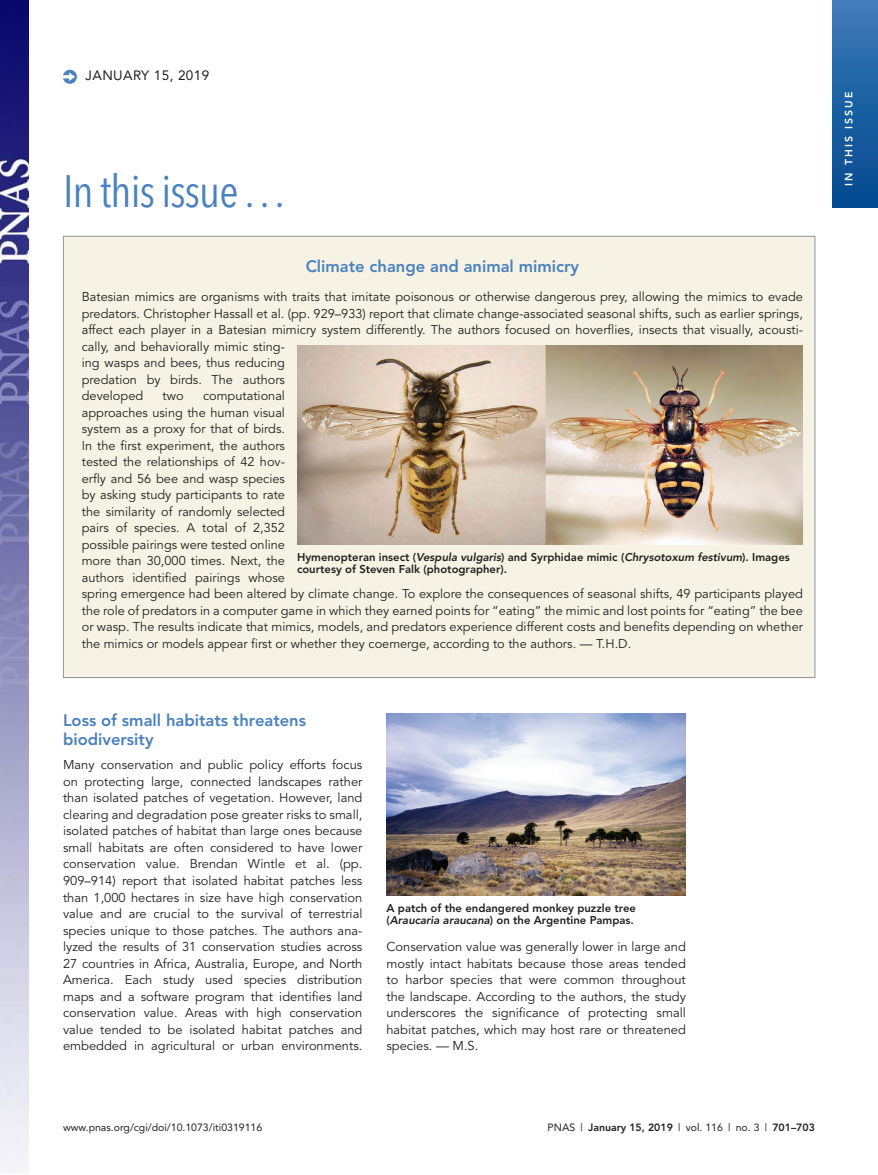
<style>
.page{position:relative;width:878px;height:1175px;background:#fff}
.page>*{position:absolute;margin:0;border:0;box-sizing:border-box;transform-origin:0 0}
.t1{font:condensed 45px "Avenir Next LT Pro";letter-spacing:-.02em;color:#4a81be}
.t2{font:800 16.5px/19.5px "Avenir";color:#4a81be}
.t3{font:13.5px "Avenir";letter-spacing:.03em;color:#231f20}
.t4{font:12.75px/16.5px "Avenir";color:#231f20}
.t5{font:800 11.25px/12.3px "Avenir";color:#231f20}
.t6{font:800 10.5px "Avenir";color:#231f20}
.t7{font:10.5px "Avenir";color:#231f20}
.t8{font:800 10.5px "Avenir";letter-spacing:.2em;color:#fff}
.s1{font-family:"Avenir LT Std";font-style:italic}
.s2{font-weight:400}
</style>
<div class="page">
<img style="left:0;top:0;width:28px;height:1173px">
<svg style="left:63px;top:70px;width:14px;height:14px"></svg>
<div style="left:832px;top:0;width:46px;height:207px;background:linear-gradient(to bottom,#3f7bb9,#00488e)"></div>
<div style="left:63px;top:236px;width:752px;height:442px;background:#f6f3e5;border:1px solid #939598"></div>
<img style="left:297px;top:345px;width:505px;height:200px">
<img style="left:386px;top:713px;width:300px;height:183px">
<p class="t3" style="left:86px;top:68px;width:125px">JANUARY 15, 2019</p>
<h1 class="t1" style="left:63px;top:164px;width:223px">In this issue . . .</h1>
<p class="t2" style="left:306px;top:256px;width:275px">Climate change and animal mimicry</p>
<p class="t4" style="left:82px;top:289px;width:722px">Batesian mimics are organisms with traits that imitate poisonous or otherwise dangerous prey, allowing the mimics to evade predators. Christopher Hassall et al. (pp. 929–933) report that climate change-associated seasonal shifts, such as earlier springs, affect each player in a Batesian mimicry system differently. The authors focused on hoverflies, insects that visually, acousti&shy;cally, and behaviorally mimic sting-<br>ing wasps and bees, thus reducing<br>predation by birds. The authors<br>developed</p>
<p class="t4" style="left:82px;top:388px;width:722px;text-indent:121px">computational<br>approaches using the human visual<br>system as a proxy for that of birds.<br>In the first experiment, the authors<br>tested the relationships of 42 hov-<br>erfly and 56 bee and wasp species<br>by asking study participants to rate<br>the similarity of randomly selected<br>pairs of species. A total of 2,352<br>possible pairings were tested online<br>more than 30,000 times. Next, the<br>authors identified pairings whose<br>spring emergence had been altered by climate change. To explore the consequences of seasonal shifts, 49 participants played the role of predators in a computer game in which they earned points for “eating” the mimic and lost points for “eating” the bee or wasp. The results indicate that mimics, models, and predators experience different costs and benefits depending on whether the mimics or models appear first or whether they coemerge, according to the authors. — T.H.D.</p>
<p class="t4" style="left:163px;top:388px;width:22px">two</p>
<p class="t5" style="left:297px;top:550px;width:494px">Hymenopteran insect (<span class="s1">Vespula vulgaris</span>) and Syrphidae mimic (<span class="s1">Chrysotoxum festivum</span>). Images courtesy of Steven Falk (photographer).</p>
<p class="t2" style="left:63px;top:710px;width:244px">Loss of small habitats threatens biodiversity</p>
<p class="t4" style="left:63px;top:757px;width:301px;text-align:justify">Many conservation and public policy efforts focus on protecting large, connected landscapes rather than isolated patches of vegetation. However, land clearing and degradation pose greater risks to small, isolated patches of habitat than large ones because small habitats are often considered to have lower conservation value. Brendan Wintle et al. (pp.<br>909–914) report that isolated habitat patches less than 1,000 hectares in size have high conservation value and are crucial to the survival of terrestrial species unique to those patches. The authors ana&shy;lyzed the results of 31 conservation studies across 27 countries in Africa, Australia, Europe, and North America. Each study used species distribution maps and a software program that identifies land conservation value. Areas with high conservation value tended to be isolated habitat patches and embedded in agricultural or urban environments.</p>
<p class="t5" style="left:386px;top:901px;width:251px">A patch of the endangered monkey puzzle tree (<span class="s1">Araucaria araucana</span>) on the Argentine Pampas.</p>
<p class="t4" style="left:386px;top:938px;width:301px;text-align:justify">Conservation value was generally lower in large and mostly intact habitats because those areas tended to harbor species that were common throughout the landscape. According to the authors, the study underscores the significance of protecting small habitat patches, which may host rare or threatened species. — M.S.</p>
<p class="t7" style="left:63px;top:1121px;width:201px">www.pnas.org/cgi/doi/10.1073/iti0319116</p>
<p class="t6" style="left:547px;top:1121px;width:269px"><span class="s2">PNAS |</span> January 15, 2019 <span class="s2">| vol. 116 | no. 3 |</span> 701–703</p>
<p class="t8" style="left:842px;top:186px;width:96px;rotate:-90deg">IN THIS ISSUE</p>
</div>
